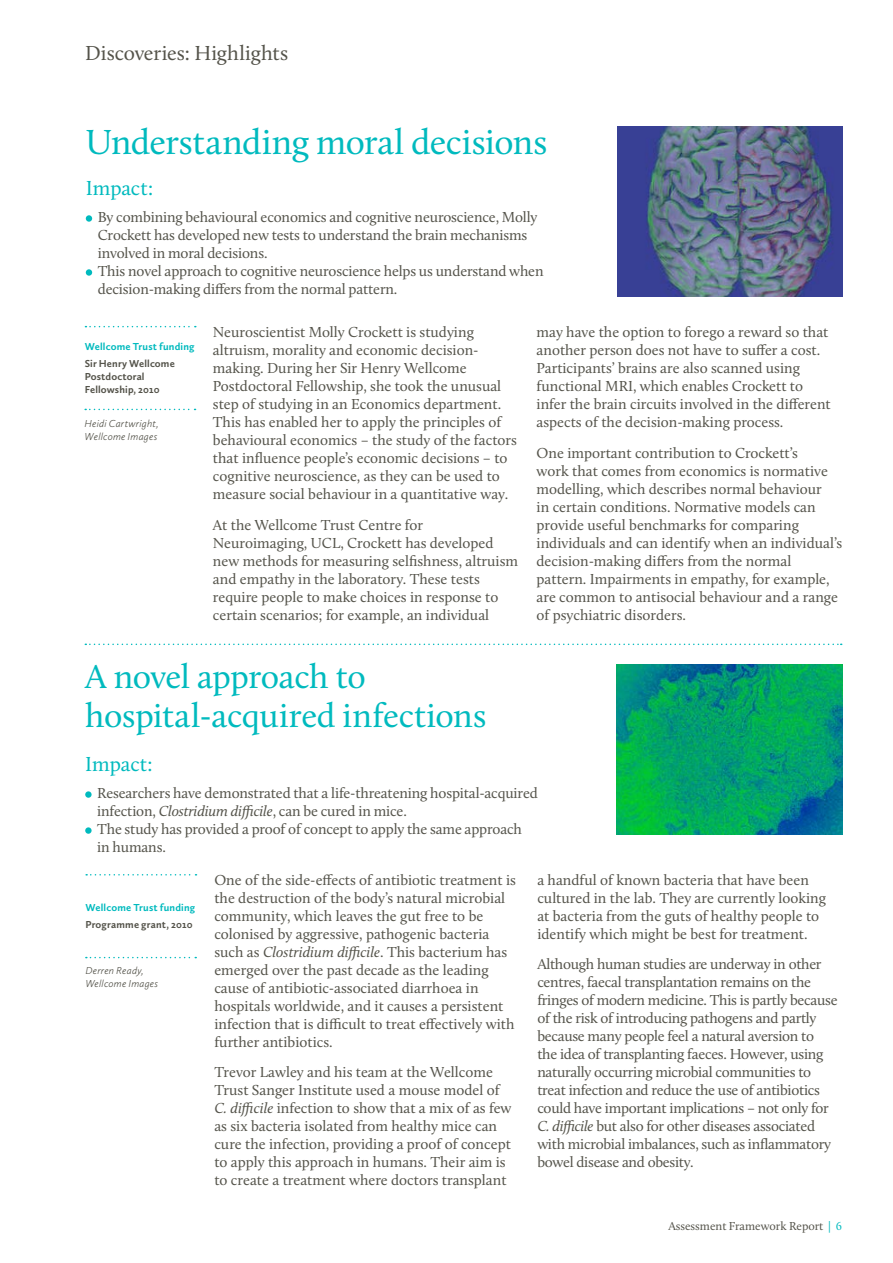
<style>
.page{position:relative;width:893px;height:1263px;background:#fff}
.page>*{position:absolute;margin:0;border:0;box-sizing:border-box;transform-origin:0 0}
.t1{font:36px "Calluna";letter-spacing:-.01em;color:#00babe}
.t2{font:34.5px/39px "Calluna";letter-spacing:-.01em;color:#00babe}
.t3{font:21px "Calluna";color:#54534a}
.t4{font:21px "Calluna";letter-spacing:-.005em;color:#00babe}
.t5{font:15px/18px "Calluna";color:#54534a}
.t6{font:15px/18px "Calluna";letter-spacing:-.02em;color:#54534a}
.t7{font:12px "Calluna";color:#54534a}
.t8{font:700 10.5px/12.6px "Calluna Sans";letter-spacing:.015em;color:#54534a}
.t9{font:italic 300 10.5px/12.6px "Calluna Sans";letter-spacing:.015em;color:#54534a}
.t10{font:700 10.5px "Calluna Sans";letter-spacing:.02em;color:#00babe}
.s1{font-style:italic}
.s2{color:#00babe}
</style>
<div class="page">
<img style="left:617px;top:126px;width:226px;height:170px">
<div style="left:86px;top:215px;width:6px;height:7px;background:#00babe;border-radius:50%"></div>
<div style="left:86px;top:269px;width:6px;height:7px;background:#00babe;border-radius:50%"></div>
<svg style="left:85px;top:644px;width:757px;height:1px"></svg>
<svg style="left:85px;top:326px;width:111px;height:1px"></svg>
<svg style="left:85px;top:409px;width:111px;height:1px"></svg>
<img style="left:617px;top:664px;width:225px;height:170px">
<svg style="left:85px;top:791px;width:7px;height:7px"></svg>
<svg style="left:85px;top:827px;width:7px;height:7px"></svg>
<svg style="left:86px;top:874px;width:110px;height:1px"></svg>
<svg style="left:86px;top:957px;width:110px;height:1px"></svg>
<h3 class="t3" style="left:85px;top:40px;width:205px">Discoveries: Highlights</h3>
<h1 class="t1" style="left:86px;top:120px;width:463px">Understanding moral decisions</h1>
<h3 class="t4" style="left:86px;top:175px;width:69px">Impact:</h3>
<p class="t5" style="left:98px;top:208px;width:447px">By combining behavioural economics and cognitive neuroscience, Molly Crockett has developed new tests to understand the brain mechanisms involved in moral decisions.<br>This novel approach to cognitive neuroscience helps us understand when decision-making differs from the normal pattern.</p>
<p class="t10" style="left:85px;top:340px;width:111px">Wellcome Trust funding</p>
<p class="t8" style="left:85px;top:357px;width:92px">Sir Henry Wellcome<br>Postdoctoral<br>Fellowship, 2010</p>
<p class="t9" style="left:85px;top:417px;width:76px">Heidi Cartwright,<br>Wellcome Images</p>
<p class="t5" style="left:213px;top:323px;width:306px">Neuroscientist Molly Crockett is studying altruism, morality and economic decision&shy;making. During her Sir Henry Wellcome Postdoctoral Fellowship, she took the unusual step of studying in an Economics department.<br>This has enabled her to apply the principles of behavioural economics – the study of the factors that influence people’s economic decisions – to cognitive neuroscience, as they can be used to measure social behaviour in a quantitative way.</p>
<p class="t5" style="left:213px;top:516px;width:307px">At the Wellcome Trust Centre for Neuroimaging, UCL, Crockett has developed new methods for measuring selfishness, altruism and empathy in the laboratory. These tests require people to make choices in response to certain scenarios; for example, an individual</p>
<p class="t5" style="left:537px;top:323px;width:296px">may have the option to forego a reward so that another person does not have to suffer a cost.<br>Participants’ brains are also scanned using functional MRI, which enables Crockett to infer the brain circuits involved in the different aspects of the decision-making process.</p>
<p class="t5" style="left:537px;top:444px;width:307px">One important contribution to Crockett’s<br>work that comes from economics is normative modelling, which describes normal behaviour<br>in certain conditions. Normative models can provide useful benchmarks for comparing individuals and can identify when an individual’s decision-making differs from the normal pattern. Impairments in empathy, for example, are common to antisocial behaviour and a range of psychiatric disorders.</p>
<h2 class="t2" style="left:85px;top:657px;width:403px">A novel approach to hospital-acquired infections</h2>
<h3 class="t4" style="left:85px;top:751px;width:69px">Impact:</h3>
<p class="t5" style="left:97px;top:784px;width:442px">Researchers have demonstrated that a life-threatening hospital-acquired infection, <span class="s1">Clostridium difficile</span>, can be cured in mice.<br>The study has provided a proof of concept to apply the same approach in humans.</p>
<p class="t10" style="left:85px;top:901px;width:111px">Wellcome Trust funding</p>
<p class="t8" style="left:85px;top:918px;width:109px">Programme grant, 2010</p>
<p class="t9" style="left:85px;top:964px;width:74px">Derren Ready,<br>Wellcome Images</p>
<p class="t5" style="left:214px;top:870px;width:303px">One of the side-effects of antibiotic treatment is the destruction of the body’s natural microbial community, which leaves the gut free to be colonised by aggressive, pathogenic bacteria such as <span class="s1">Clostridium difficile</span>. This bacterium has emerged over the past decade as the leading cause of antibiotic-associated diarrhoea in hospitals worldwide, and it causes a persistent infection that is difficult to treat effectively with further antibiotics.</p>
<p class="t5" style="left:214px;top:1063px;width:299px">Trevor Lawley and his team at the Wellcome Trust Sanger Institute used a mouse model of <span class="s1">C. difficile</span> infection to show that a mix of as few as six bacteria isolated from healthy mice can cure the infection, providing a proof of concept to apply this approach in humans. Their aim is to create a treatment where doctors transplant</p>
<p class="t5" style="left:537px;top:870px;width:290px">a handful of known bacteria that have been cultured in the lab. They are currently looking at bacteria from the guts of healthy people to identify which might be best for treatment.</p>
<p class="t6" style="left:537px;top:955px;width:302px">Although human studies are underway in other centres, faecal transplantation remains on the fringes of modern medicine. This is partly because of the risk of introducing pathogens and partly because many people feel a natural aversion to the idea of transplanting faeces. However, using naturally occurring microbial communities to treat infection and reduce the use of antibiotics could have important implications – not only for <span class="s1">C. difficile</span> but also for other diseases associated with microbial imbalances, such as inflammatory bowel disease and obesity.</p>
<p class="t7" style="left:668px;top:1219px;width:175px">Assessment Framework Report <span class="s2">| 6</span></p>
</div>
